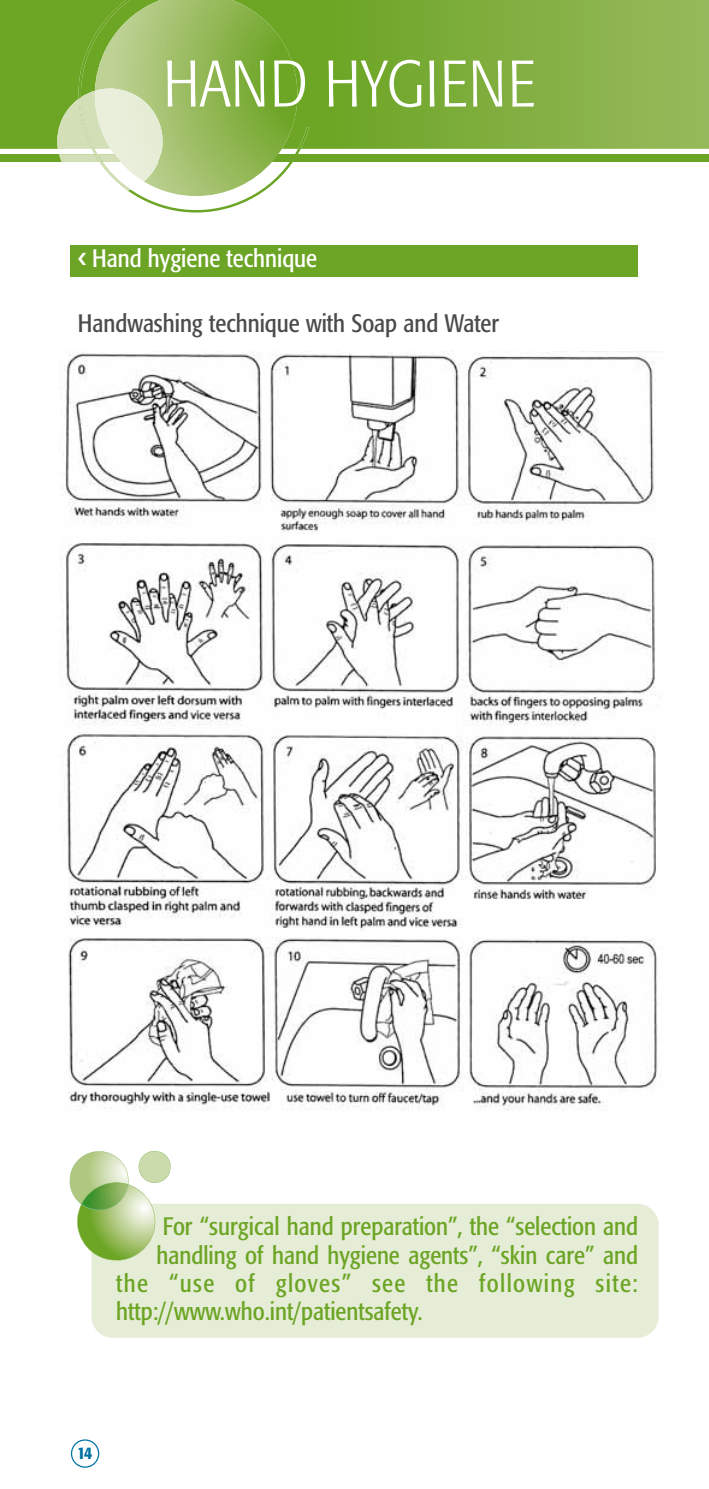
<style>
.page{position:relative;width:709px;height:1489px;background:#fff}
.page>*{position:absolute;margin:0;border:0;box-sizing:border-box;transform-origin:0 0}
.t1{font:300 condensed 65px "Formata";letter-spacing:.01em;color:#fff}
.t2{font:condensed 25px "Formata";color:#6ca525}
.t3{font:condensed 25px "Formata";color:#4b4b4d}
.t4{font:condensed 25px "Formata";letter-spacing:.055em;color:#6ca525}
.t5{font:condensed 25px "Formata";color:#fff}
.t6{font:500 condensed 17.5px "Formata";color:#0072a2}
</style>
<div class="page">
<svg style="left:0;top:0;width:709px;height:149px;background:#7ead3b"></svg>
<div style="left:0;top:154px;width:709px;height:7px;background:#6ca525"></div>
<svg style="left:78px;top:0;width:231px;height:212px;background:#9cbf67"></svg>
<svg style="left:56px;top:89px;width:114px;height:105px"></svg>
<div style="left:71px;top:245px;width:567px;height:31px;background:#6ca525"></div>
<div style="left:71px;top:1439px;width:28px;height:28px;border:2px solid #0072a2;border-radius:50%"></div>
<img style="left:60px;top:351px;width:598px;height:760px">
<div style="left:91px;top:1203px;width:567px;height:134px;background:#e6edd7;border-radius:21px"></div>
<svg style="left:69px;top:1151px;width:102px;height:111px"></svg>
<h1 class="t1" style="left:163px;top:57px;width:373px">HAND HYGIENE</h1>
<p class="t5" style="left:92px;top:248px;width:226px">Hand hygiene technique</p>
<p class="t3" style="left:78px;top:313px;width:423px">Handwashing technique with Soap and Water</p>
<p class="t2" style="left:163px;top:1216px;width:477px">For “surgical hand preparation”, the “selection and</p>
<p class="t2" style="left:156px;top:1244px;width:483px">handling of hand hygiene agents”, “skin care” and</p>
<p class="t4" style="left:116px;top:1272px;width:523px">the “use of gloves” see the following site:</p>
<p class="t2" style="left:116px;top:1300px;width:308px">http://www.who.int/patientsafety.</p>
<p class="t6" style="left:77px;top:1445px;width:17px">14</p>
</div>
